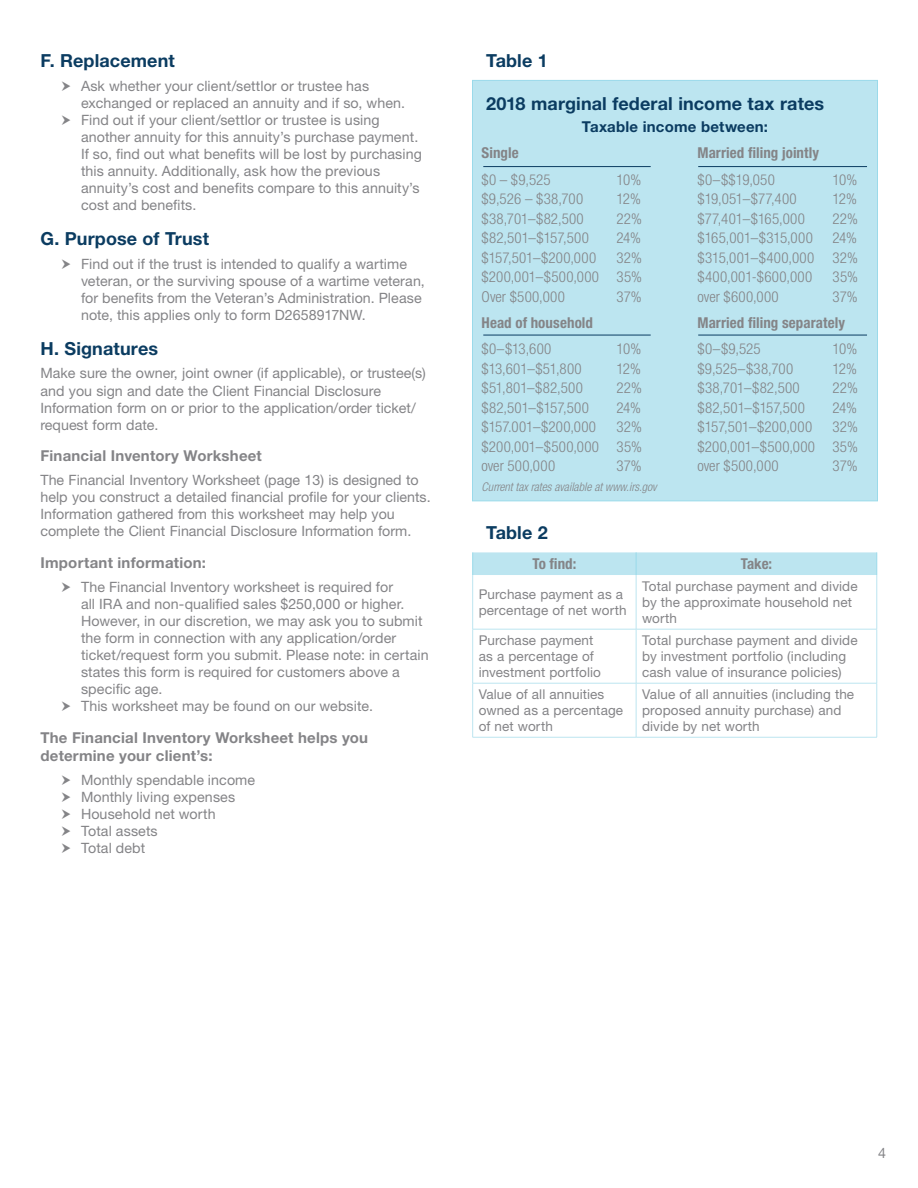
<style>
.page{position:relative;width:918px;height:1188px;background:#fff}
.page>*{position:absolute;margin:0;border:0;box-sizing:border-box;transform-origin:0 0}
.t1{font:700 18px "Helvetica Neue LT Std";letter-spacing:.005em;color:#0b3c61}
.t2{font:300 condensed 15px "Helvetica Neue LT Std";letter-spacing:.015em;color:#848487}
.t3{font:700 15px/18px "Helvetica Neue LT Std";letter-spacing:.015em;color:#848487}
.t4{font:700 condensed 15px "Helvetica Neue LT Std";letter-spacing:.005em;color:#848487}
.t5{font:700 15px "Helvetica Neue LT Std";letter-spacing:.015em;color:#0b3c61}
.t6{font:14.25px/17.1px "Helvetica Neue LT Std";letter-spacing:.005em;color:#848487}
.t7{font:13.5px/16.2px "Helvetica Neue LT Std";letter-spacing:.01em;color:#848487}
.t8{font:italic 300 condensed 12px "Helvetica Neue LT Std";color:#848487}
</style>
<div class="page">
<svg style="left:473px;top:575px;width:404px;height:162px"></svg>
<div style="left:472px;top:552px;width:406px;height:23px;background:#bce5f0"></div>
<hr style="left:472px;top:575px;width:1px;height:54px;background:#bce5f0">
<hr style="left:636px;top:575px;width:1px;height:54px;background:#bce5f0">
<hr style="left:877px;top:575px;width:1px;height:54px;background:#bce5f0">
<hr style="left:472px;top:629px;width:164px;height:1px;background:#bce5f0">
<hr style="left:472px;top:629px;width:1px;height:54px;background:#bce5f0">
<hr style="left:636px;top:629px;width:241px;height:1px;background:#bce5f0">
<hr style="left:636px;top:629px;width:1px;height:54px;background:#bce5f0">
<hr style="left:877px;top:629px;width:1px;height:54px;background:#bce5f0">
<hr style="left:472px;top:683px;width:164px;height:1px;background:#bce5f0">
<hr style="left:472px;top:683px;width:1px;height:54px;background:#bce5f0">
<hr style="left:636px;top:683px;width:241px;height:1px;background:#bce5f0">
<hr style="left:636px;top:683px;width:1px;height:54px;background:#bce5f0">
<hr style="left:877px;top:683px;width:1px;height:54px;background:#bce5f0">
<hr style="left:472px;top:737px;width:164px;height:1px;background:#bce5f0">
<hr style="left:636px;top:737px;width:241px;height:1px;background:#bce5f0">
<div style="left:472px;top:80px;width:406px;height:421px;background:#bce5f0;border:1px solid #9adaea"></div>
<hr style="left:483px;top:166px;width:168px;height:1px;background:#0b3c61">
<hr style="left:698px;top:166px;width:169px;height:1px;background:#0b3c61">
<hr style="left:483px;top:335px;width:168px;height:1px;background:#0b3c61">
<hr style="left:698px;top:335px;width:169px;height:1px;background:#0b3c61">
<p class="t1" style="left:40px;top:49px;width:136px">F. Replacement</p>
<p class="t6" style="left:81px;top:77px;width:342px">Ask whether your client/settlor or trustee has exchanged or replaced an annuity and if so, when.<br>Find out if your client/settlor or trustee is using another annuity for this annuity’s purchase payment.<br>If so, find out what benefits will be lost by purchasing this annuity. Additionally, ask how the previous annuity’s cost and benefits compare to this annuity’s cost and benefits.</p>
<p class="t1" style="left:40px;top:227px;width:170px">G. Purpose of Trust</p>
<p class="t6" style="left:81px;top:255px;width:345px">Find out if the trust is intended to qualify a wartime veteran, or the surviving spouse of a wartime veteran, for benefits from the Veteran’s Administration. Please note, this applies only to form D2658917NW.</p>
<p class="t1" style="left:40px;top:337px;width:119px">H. Signatures</p>
<p class="t6" style="left:40px;top:365px;width:387px">Make sure the owner, joint owner (if applicable), or trustee(s) and you sign and date the Client Financial Disclosure Information form on or prior to the application/order ticket/ request form date.</p>
<p class="t3" style="left:40px;top:447px;width:223px">Financial Inventory Worksheet</p>
<p class="t6" style="left:40px;top:471px;width:392px">The Financial Inventory Worksheet (page 13) is designed to help you construct a detailed financial profile for your clients.<br>Information gathered from this worksheet may help you complete the Client Financial Disclosure Information form.</p>
<p class="t3" style="left:40px;top:553px;width:167px">Important information:</p>
<p class="t6" style="left:81px;top:578px;width:349px">The Financial Inventory worksheet is required for<br>all IRA and non-qualified sales $250,000 or higher.<br>However, in our discretion, we may ask you to submit the form in connection with any application/order ticket/request form you submit. Please note: in certain states this form is required for customers above a specific age.<br>This worksheet may be found on our website.</p>
<p class="t3" style="left:40px;top:728px;width:329px">The Financial Inventory Worksheet helps you determine your client’s:</p>
<p class="t6" style="left:81px;top:771px;width:176px">Monthly spendable income<br>Monthly living expenses<br>Household net worth<br>Total assets<br>Total debt</p>
<p class="t1" style="left:486px;top:49px;width:63px">Table 1</p>
<p class="t1" style="left:486px;top:92px;width:340px">2018 marginal federal income tax rates</p>
<p class="t5" style="left:582px;top:118px;width:188px">Taxable income between:</p>
<p class="t4" style="left:482px;top:144px;width:39px">Single</p>
<p class="t4" style="left:698px;top:144px;width:123px">Married filing jointly</p>
<p class="t2" style="left:482px;top:171px;width:71px">$0 – $9,525</p>
<p class="t2" style="left:617px;top:171px;width:26px">10%</p>
<p class="t2" style="left:698px;top:171px;width:79px">$0–$$19,050</p>
<p class="t2" style="left:833px;top:171px;width:26px">10%</p>
<p class="t2" style="left:482px;top:190px;width:103px">$9,526 – $38,700</p>
<p class="t2" style="left:617px;top:190px;width:26px">12%</p>
<p class="t2" style="left:698px;top:190px;width:101px">$19,051–$77,400</p>
<p class="t2" style="left:833px;top:190px;width:26px">12%</p>
<p class="t2" style="left:482px;top:210px;width:104px">$38,701–$82,500</p>
<p class="t2" style="left:617px;top:210px;width:27px">22%</p>
<p class="t2" style="left:698px;top:210px;width:109px">$77,401–$165,000</p>
<p class="t2" style="left:833px;top:210px;width:27px">22%</p>
<p class="t2" style="left:482px;top:229px;width:109px">$82,501–$157,500</p>
<p class="t2" style="left:617px;top:229px;width:26px">24%</p>
<p class="t2" style="left:698px;top:229px;width:117px">$165,001–$315,000</p>
<p class="t2" style="left:833px;top:229px;width:26px">24%</p>
<p class="t2" style="left:482px;top:249px;width:116px">$157,501–$200,000</p>
<p class="t2" style="left:617px;top:249px;width:27px">32%</p>
<p class="t2" style="left:698px;top:249px;width:162px">$315,001–$400,000 32%</p>
<p class="t2" style="left:482px;top:268px;width:162px">$200,001–$500,000 35%</p>
<p class="t2" style="left:698px;top:268px;width:116px">$400,001-$600,000</p>
<p class="t2" style="left:833px;top:268px;width:27px">35%</p>
<p class="t2" style="left:482px;top:288px;width:85px">Over $500,000</p>
<p class="t2" style="left:617px;top:288px;width:27px">37%</p>
<p class="t2" style="left:698px;top:288px;width:83px">over $600,000</p>
<p class="t2" style="left:833px;top:288px;width:27px">37%</p>
<p class="t4" style="left:482px;top:313px;width:113px">Head of household</p>
<p class="t4" style="left:698px;top:313px;width:149px">Married filing separately</p>
<p class="t2" style="left:482px;top:340px;width:71px">$0–$13,600</p>
<p class="t2" style="left:617px;top:340px;width:26px">10%</p>
<p class="t2" style="left:698px;top:340px;width:65px">$0–$9,525</p>
<p class="t2" style="left:833px;top:340px;width:26px">10%</p>
<p class="t2" style="left:482px;top:360px;width:102px">$13,601–$51,800</p>
<p class="t2" style="left:617px;top:360px;width:26px">12%</p>
<p class="t2" style="left:698px;top:360px;width:97px">$9,525–$38,700</p>
<p class="t2" style="left:833px;top:360px;width:26px">12%</p>
<p class="t2" style="left:482px;top:379px;width:103px">$51,801–$82,500</p>
<p class="t2" style="left:617px;top:379px;width:27px">22%</p>
<p class="t2" style="left:698px;top:379px;width:104px">$38,701–$82,500</p>
<p class="t2" style="left:833px;top:379px;width:27px">22%</p>
<p class="t2" style="left:482px;top:399px;width:109px">$82,501–$157,500</p>
<p class="t2" style="left:617px;top:399px;width:26px">24%</p>
<p class="t2" style="left:698px;top:399px;width:109px">$82,501–$157,500</p>
<p class="t2" style="left:833px;top:399px;width:26px">24%</p>
<p class="t2" style="left:482px;top:418px;width:116px">$157.001–$200,000</p>
<p class="t2" style="left:617px;top:418px;width:27px">32%</p>
<p class="t2" style="left:698px;top:418px;width:116px">$157,501–$200,000</p>
<p class="t2" style="left:833px;top:418px;width:27px">32%</p>
<p class="t2" style="left:482px;top:438px;width:162px">$200,001–$500,000 35%</p>
<p class="t2" style="left:698px;top:438px;width:162px">$200,001–$500,000 35%</p>
<p class="t2" style="left:482px;top:457px;width:75px">over 500,000</p>
<p class="t2" style="left:617px;top:457px;width:27px">37%</p>
<p class="t2" style="left:698px;top:457px;width:83px">over $500,000</p>
<p class="t2" style="left:833px;top:457px;width:27px">37%</p>
<p class="t8" style="left:482px;top:480px;width:177px">Current tax rates available at www.irs.gov</p>
<p class="t1" style="left:486px;top:521px;width:63px">Table 2</p>
<p class="t4" style="left:532px;top:555px;width:46px">To find:</p>
<p class="t4" style="left:741px;top:555px;width:33px">Take:</p>
<p class="t7" style="left:479px;top:586px;width:149px">Purchase payment as a percentage of net worth</p>
<p class="t7" style="left:642px;top:578px;width:217px">Total purchase payment and divide by the approximate household net worth</p>
<p class="t7" style="left:479px;top:632px;width:124px">Purchase payment as a percentage of investment portfolio</p>
<p class="t7" style="left:642px;top:632px;width:217px">Total purchase payment and divide by investment portfolio (including cash value of insurance policies)</p>
<p class="t7" style="left:479px;top:686px;width:146px">Value of all annuities owned as a percentage of net worth</p>
<p class="t7" style="left:642px;top:686px;width:214px">Value of all annuities (including the proposed annuity purchase) and divide by net worth</p>
<p class="t6" style="left:878px;top:1145px;width:9px">4</p>
</div>
